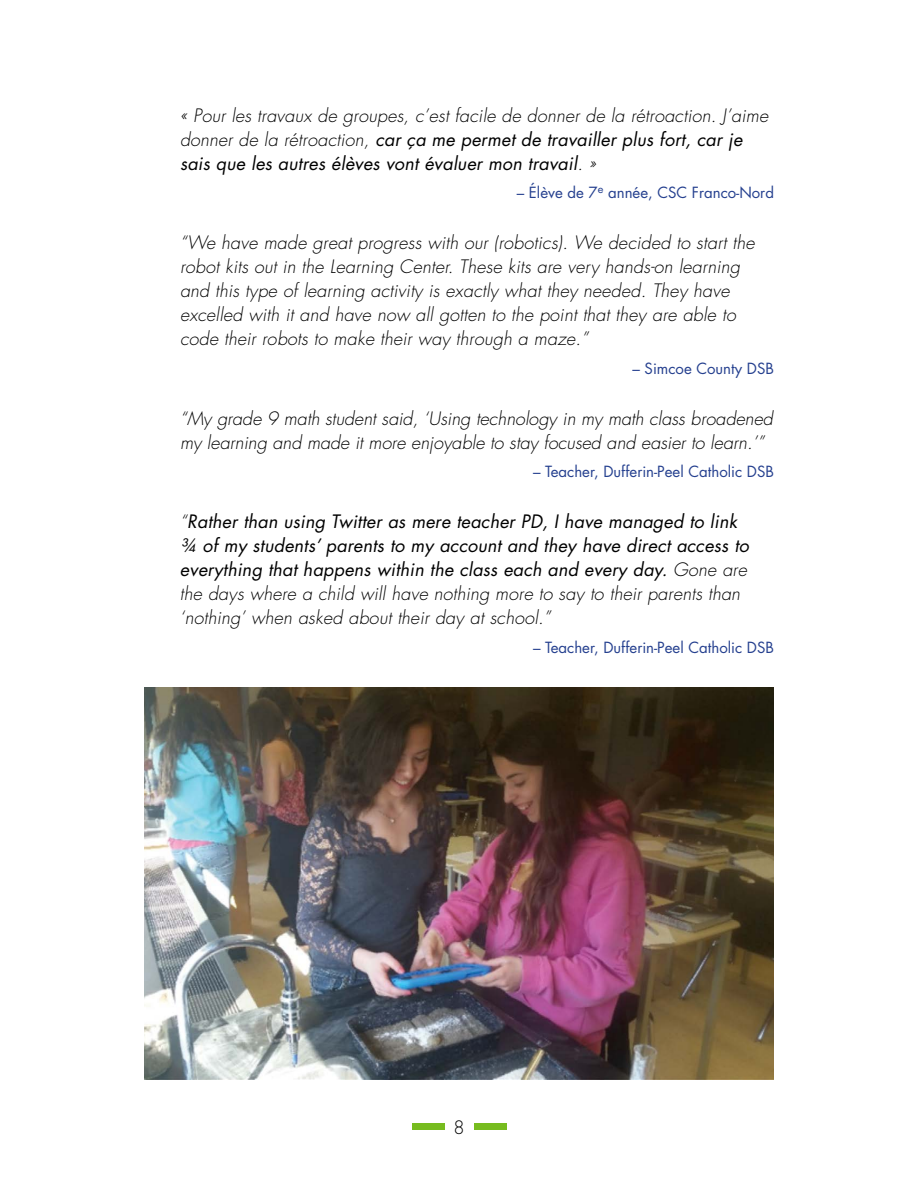
<style>
.page{position:relative;width:918px;height:1188px;background:#fff}
.page>*{position:absolute;margin:0;border:0;box-sizing:border-box;transform-origin:0 0}
.t1{font:italic 300 18px/24px "Futura";letter-spacing:.01em;color:#000}
.t2{font:italic 18px/24px "Futura";letter-spacing:.01em;color:#000}
.t3{font:300 18px "Futura";color:#000}
.t4{font:15px "Futura";color:#25408f}
.s1{font-weight:400}
.s2{font-weight:300}
</style>
<div class="page">
<div style="left:412px;top:1124px;width:32px;height:6px;background:#77bc1f"></div>
<div style="left:474px;top:1124px;width:32px;height:6px;background:#77bc1f"></div>
<img style="left:144px;top:688px;width:630px;height:392px">
<p class="t1" style="left:180px;top:104px;width:590px">« Pour les travaux de groupes, c’est facile de donner de la rétroaction. J’aime donner de la rétroaction, <span class="s1">car ça me permet de travailler plus fort, car je sais que les autres élèves vont évaluer mon travail</span>. »</p>
<p class="t4" style="left:517px;top:183px;width:259px">– Élève de 7<sup>e</sup> année, CSC Franco-Nord</p>
<p class="t1" style="left:180px;top:231px;width:576px">“We have made great progress with our (robotics). We decided to start the robot kits out in the Learning Center. These kits are very hands-on learning and this type of learning activity is exactly what they needed. They have excelled with it and have now all gotten to the point that they are able to code their robots to make their way through a maze.”</p>
<p class="t4" style="left:633px;top:358px;width:143px">– Simcoe County DSB</p>
<p class="t1" style="left:180px;top:407px;width:595px">“My grade 9 math student said, ‘Using technology in my math class broadened my learning and made it more enjoyable to stay focused and easier to learn.’”</p>
<p class="t4" style="left:533px;top:462px;width:242px">– Teacher, Dufferin-Peel Catholic DSB</p>
<p class="t2" style="left:180px;top:509px;width:570px"><span class="s2">“</span>Rather than using Twitter as mere teacher PD, I have managed to link ¾ of my students’ parents to my account and they have direct access to everything that happens within the class each and every day. <span class="s2">Gone are the days where a child will have nothing more to say to their parents than ‘nothing’ when asked about their day at school.”</span></p>
<p class="t4" style="left:533px;top:637px;width:242px">– Teacher, Dufferin-Peel Catholic DSB</p>
<p class="t3" style="left:453px;top:1116px;width:13px">8</p>
</div>
